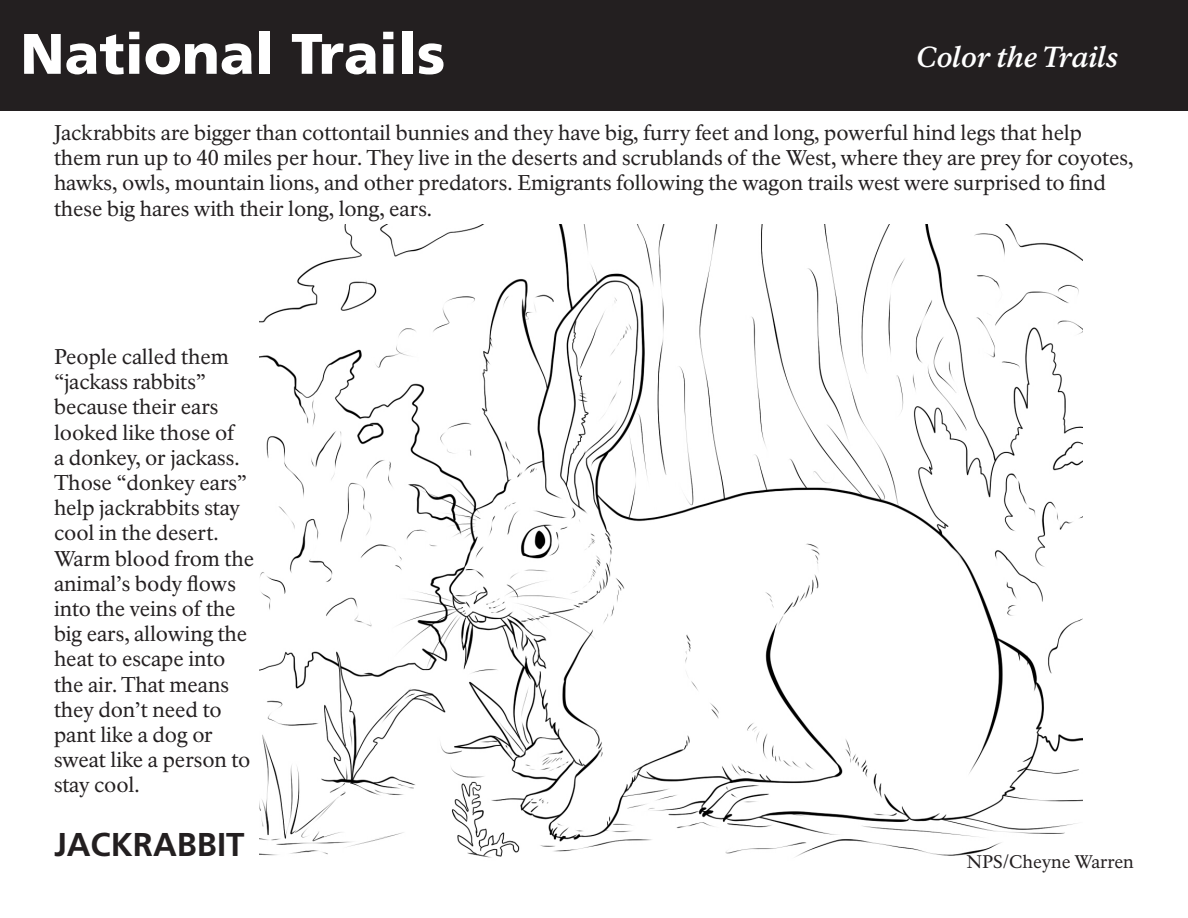
<style>
.page{position:relative;width:1188px;height:918px;background:#fff}
.page>*{position:absolute;margin:0;border:0;box-sizing:border-box;transform-origin:0 0}
.t1{font:900 57px "Frutiger LT Std";color:#fff}
.t2{font:700 33px "Frutiger LT Std";color:#231f20}
.t3{font:italic 700 28.5px "NPS Rawlinson OT";color:#fff}
.t4{font:21px/25.2px "NPS Rawlinson OT";letter-spacing:-.005em;color:#231f20}
.t5{font:18px "NPS Rawlinson OT";color:#231f20}
</style>
<div class="page">
<div style="left:0;top:0;width:1188px;height:111px;background:#231f20"></div>
<img style="left:259px;top:224px;width:823px;height:634px">
<h1 class="t1" style="left:20px;top:19px;width:427px">National Trails</h1>
<h2 class="t3" style="left:916px;top:40px;width:204px">Color the Trails</h2>
<p class="t4" style="left:54px;top:120px;width:1081px">Jackrabbits are bigger than cottontail bunnies and they have big, furry feet and long, powerful hind legs that help them run up to 40 miles per hour. They live in the deserts and scrublands of the West, where they are prey for coyotes, hawks, owls, mountain lions, and other predators. Emigrants following the wagon trails west were surprised to find these big hares with their long, long, ears.</p>
<p class="t4" style="left:54px;top:344px;width:202px">People called them “jackass rabbits” because their ears looked like those of<br>a donkey, or jackass.<br>Those “donkey ears” help jackrabbits stay cool in the desert.<br>Warm blood from the animal’s body flows into the veins of the big ears, allowing the heat to escape into the air. That means they don’t need to pant like a dog or sweat like a person to stay cool.</p>
<h2 class="t2" style="left:54px;top:825px;width:192px">JACKRABBIT</h2>
<p class="t5" style="left:966px;top:851px;width:169px">NPS/Cheyne Warren</p>
</div>
